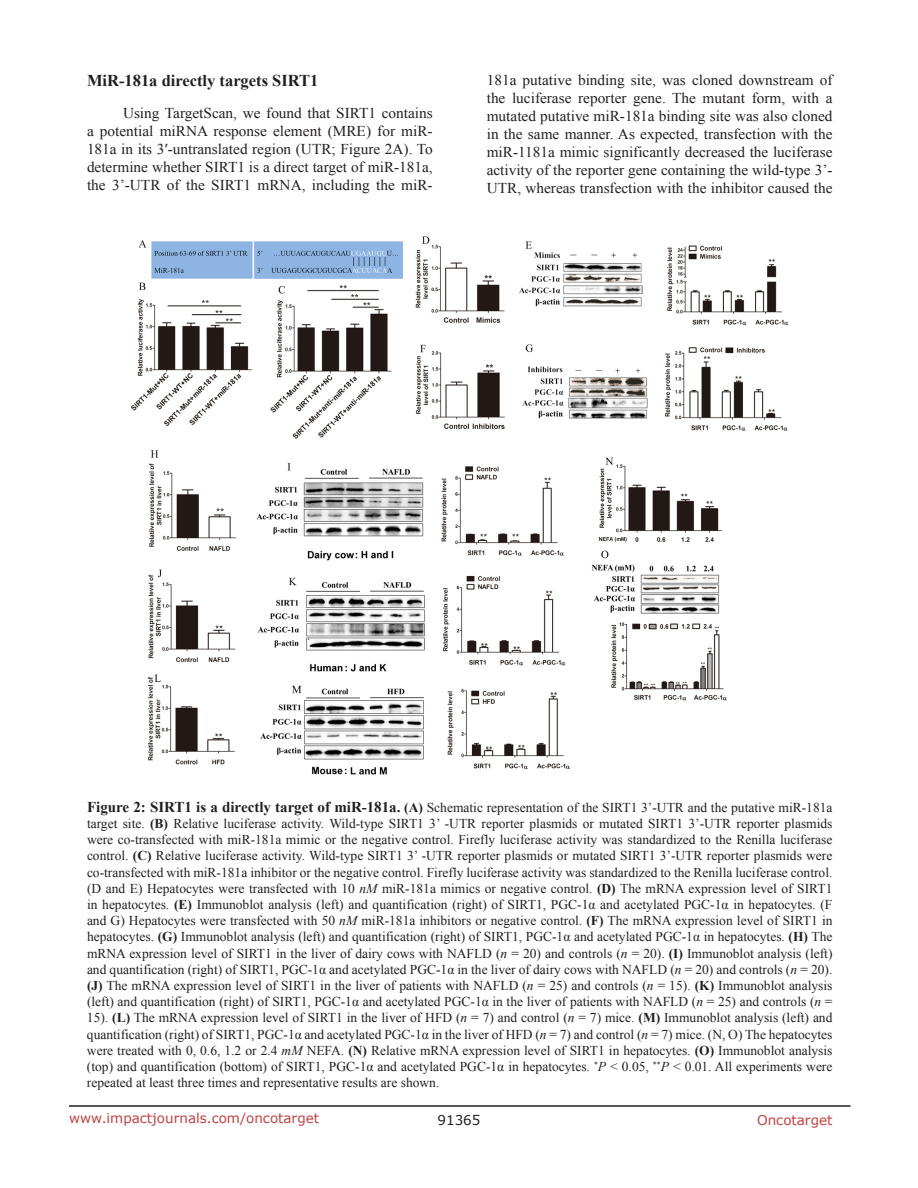
<style>
.page{position:relative;width:918px;height:1188px;background:#fff}
.page>*{position:absolute;margin:0;border:0;box-sizing:border-box;transform-origin:0 0}
.SubHeading{font:700 16.5px "Times New Roman";color:#231f20}
.BodyText{font:15px/18px "Times New Roman";color:#231f20;text-align:justify}
.figuretext{font:13.5px/16.2px "Times New Roman";color:#231f20;text-align:justify}
.t1{font:13.5px "Verdana";color:#c24141}
.t2{font:13.5px "Verdana";color:#231f20}
.s1{font-weight:700;font-size:15px}
.s2{font-weight:700}
.s3{font-style:italic}
</style>
<div class="page">
<hr style="left:69px;top:1105px;width:781px;height:2px;background:#231f20">
<img style="left:131px;top:236px;width:658px;height:539px">
<p class="SubHeading" style="left:87px;top:69px;width:233px">MiR-181a directly targets SIRT1</p>
<p class="BodyText" style="left:87px;top:103px;width:347px;text-indent:36px">Using TargetScan, we found that SIRT1 contains a potential miRNA response element (MRE) for miR-181a in its 3′-untranslated region (UTR; Figure 2A). To determine whether SIRT1 is a direct target of miR-181a, the 3’-UTR of the SIRT1 mRNA, including the miR-</p>
<p class="BodyText" style="left:487px;top:71px;width:347px">181a putative binding site, was cloned downstream of the luciferase reporter gene. The mutant form, with a mutated putative miR-181a binding site was also cloned in the same manner. As expected, transfection with the miR-1181a mimic significantly decreased the luciferase activity of the reporter gene containing the wild-type 3’- UTR, whereas transfection with the inhibitor caused the</p>
<p class="figuretext" style="left:87px;top:799px;width:747px"><span class="s1">Figure 2: SIRT1 is a directly target of miR-181a.</span> <span class="s2">(A)</span> Schematic representation of the SIRT1 3’-UTR and the putative miR-181a target site. <span class="s2">(B)</span> Relative luciferase activity. Wild-type SIRT1 3’ -UTR reporter plasmids or mutated SIRT1 3’-UTR reporter plasmids were co-transfected with miR-181a mimic or the negative control. Firefly luciferase activity was standardized to the Renilla luciferase control. <span class="s2">(C)</span> Relative luciferase activity. Wild-type SIRT1 3’ -UTR reporter plasmids or mutated SIRT1 3’-UTR reporter plasmids were co-transfected with miR-181a inhibitor or the negative control. Firefly luciferase activity was standardized to the Renilla luciferase control. (D and E) Hepatocytes were transfected with 10 <span class="s3">nM</span> miR-181a mimics or negative control. <span class="s2">(D)</span> The mRNA expression level of SIRT1 in hepatocytes. <span class="s2">(E)</span> Immunoblot analysis (left) and quantification (right) of SIRT1, PGC-1α and acetylated PGC-1α in hepatocytes. (F and G) Hepatocytes were transfected with 50 <span class="s3">nM</span> miR-181a inhibitors or negative control. <span class="s2">(F)</span> The mRNA expression level of SIRT1 in hepatocytes. <span class="s2">(G)</span> Immunoblot analysis (left) and quantification (right) of SIRT1, PGC-1α and acetylated PGC-1α in hepatocytes. <span class="s2">(H)</span> The mRNA expression level of SIRT1 in the liver of dairy cows with NAFLD (<span class="s3">n</span> = 20) and controls (<span class="s3">n</span> = 20). <span class="s2">(I)</span> Immunoblot analysis (left) and quantification (right) of SIRT1, PGC-1α and acetylated PGC-1α in the liver of dairy cows with NAFLD (<span class="s3">n</span> = 20) and controls (<span class="s3">n</span> = 20). <span class="s2">(J)</span> The mRNA expression level of SIRT1 in the liver of patients with NAFLD (<span class="s3">n</span> = 25) and controls (<span class="s3">n</span> = 15). <span class="s2">(K)</span> Immunoblot analysis (left) and quantification (right) of SIRT1, PGC-1α and acetylated PGC-1α in the liver of patients with NAFLD (<span class="s3">n</span> = 25) and controls (<span class="s3">n</span> = 15). <span class="s2">(L)</span> The mRNA expression level of SIRT1 in the liver of HFD (<span class="s3">n</span> = 7) and control (<span class="s3">n</span> = 7) mice. <span class="s2">(M)</span> Immunoblot analysis (left) and quantification (right) of SIRT1, PGC-1α and acetylated PGC-1α in the liver of HFD (<span class="s3">n</span> = 7) and control (<span class="s3">n</span> = 7) mice. (N, O) The hepatocytes were treated with 0, 0.6, 1.2 or 2.4 <span class="s3">mM</span> NEFA. <span class="s2">(N)</span> Relative mRNA expression level of SIRT1 in hepatocytes. <span class="s2">(O)</span> Immunoblot analysis (top) and quantification (bottom) of SIRT1, PGC-1α and acetylated PGC-1α in hepatocytes. <sup>*</sup><span class="s3">P</span> &lt; 0.05, <sup>**</sup><span class="s3">P</span> &lt; 0.01. All experiments were repeated at least three times and representative results are shown.</p>
<p class="t1" style="left:69px;top:1109px;width:252px">www.impactjournals.com/oncotarget</p>
<p class="t2" style="left:438px;top:1111px;width:44px">91365</p>
<p class="t1" style="left:757px;top:1111px;width:77px">Oncotarget</p>
</div>
